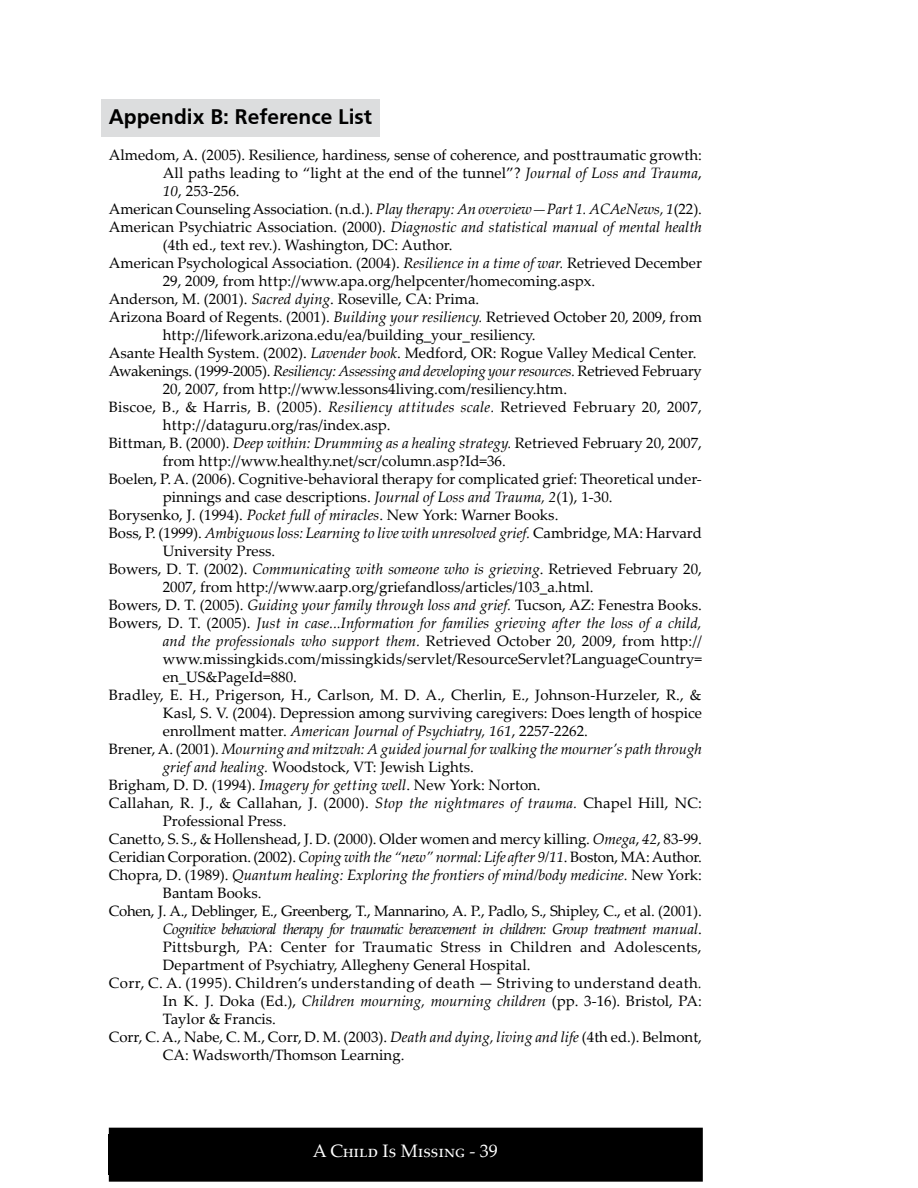
<style>
.page{position:relative;width:918px;height:1188px;background:#fff}
.page>*{position:absolute;margin:0;border:0;box-sizing:border-box;transform-origin:0 0}
.t1{font:700 21px "Frutiger";color:#000}
.t2{font:18px "Palatino Linotype";color:#fff}
.t3{font:15px "Palatino Linotype";color:#000}
.t4{font:italic 15px "Palatino Linotype";letter-spacing:-.005em;color:#000}
.t5{font:15px "Palatino Linotype";letter-spacing:.02em;color:#000}
.t6{font:15px "Palatino Linotype";letter-spacing:-.02em;color:#000}
.t7{font:italic 15px "Palatino Linotype";letter-spacing:-.05em;color:#000}
.t8{font:15px "Palatino Linotype";letter-spacing:.03em;color:#000}
.s1{font-style:italic}
.s2{font-style:normal}
</style>
<div class="page">
<div style="left:109px;top:1128px;width:594px;height:54px;border:18px solid #000"></div>
<div style="left:108px;top:1134px;width:594px;height:40px;background:#000"></div>
<div style="left:101px;top:99px;width:278px;height:38px;background:#dcddde"></div>
<h1 class="t1" style="left:109px;top:104px;width:265px">Appendix B: Reference List</h1>
<p class="t3" style="left:109px;top:144px;width:595px">Almedom, A. (2005). Resilience, hardiness, sense of coherence, and posttraumatic growth:</p>
<p class="t3" style="left:163px;top:162px;width:541px">All paths leading to “light at the end of the tunnel”? <span class="s1">Journal of Loss and Trauma</span>,</p>
<p class="t3" style="left:163px;top:180px;width:78px"><span class="s1">10</span>, 253-256.</p>
<p class="t3" style="left:109px;top:198px;width:595px">American Counseling Association. (n.d.). <span class="s1">Play therapy: An overview—Part 1. ACAeNews, 1</span>(22).</p>
<p class="t4" style="left:109px;top:216px;width:595px"><span class="s2">American Psychiatric Association. (2000).</span> Diagnostic and statistical manual of mental health</p>
<p class="t3" style="left:163px;top:234px;width:291px">(4th ed., text rev.). Washington, DC: Author.</p>
<p class="t3" style="left:109px;top:252px;width:595px">American Psychological Association. (2004). <span class="s1">Resilience in a time of war.</span> Retrieved December</p>
<p class="t3" style="left:163px;top:270px;width:434px">29, 2009, from http://www.apa.org/helpcenter/homecoming.aspx.</p>
<p class="t3" style="left:109px;top:288px;width:372px">Anderson, M. (2001). <span class="s1">Sacred dying</span>. Roseville, CA: Prima.</p>
<p class="t3" style="left:109px;top:306px;width:595px">Arizona Board of Regents. (2001). <span class="s1">Building your resiliency.</span> Retrieved October 20, 2009, from</p>
<p class="t3" style="left:163px;top:324px;width:374px">http://lifework.arizona.edu/ea/building_your_resiliency.</p>
<p class="t3" style="left:109px;top:342px;width:589px">Asante Health System. (2002). <span class="s1">Lavender book</span>. Medford, OR: Rogue Valley Medical Center.</p>
<p class="t4" style="left:109px;top:360px;width:595px"><span class="s2">Awakenings. (1999-2005).</span> Resiliency: Assessing and developing your resources. <span class="s2">Retrieved February</span></p>
<p class="t3" style="left:163px;top:378px;width:406px">20, 2007, from http://www.lessons4living.com/resiliency.htm.</p>
<p class="t5" style="left:109px;top:396px;width:595px">Biscoe, B., &amp; Harris, B. (2005). <span class="s1">Resiliency attitudes scale.</span> Retrieved February 20, 2007,</p>
<p class="t3" style="left:163px;top:414px;width:229px">http://dataguru.org/ras/index.asp.</p>
<p class="t3" style="left:109px;top:432px;width:595px">Bittman, B. (2000). <span class="s1">Deep within: Drumming as a healing strategy.</span> Retrieved February 20, 2007,</p>
<p class="t3" style="left:163px;top:450px;width:344px">from http://www.healthy.net/scr/column.asp?Id=36.</p>
<p class="t3" style="left:109px;top:468px;width:595px">Boelen, P. A. (2006). Cognitive-behavioral therapy for complicated grief: Theoretical under-</p>
<p class="t3" style="left:163px;top:486px;width:451px">pinnings and case descriptions. <span class="s1">Journal of Loss and Trauma, 2</span>(1), 1-30.</p>
<p class="t3" style="left:109px;top:504px;width:451px">Borysenko, J. (1994). <span class="s1">Pocket full of miracles</span>. New York: Warner Books.</p>
<p class="t4" style="left:109px;top:522px;width:595px"><span class="s2">Boss, P. (1999).</span> Ambiguous loss: Learning to live with unresolved grief. <span class="s2">Cambridge, MA: Harvard</span></p>
<p class="t3" style="left:163px;top:540px;width:114px">University Press.</p>
<p class="t3" style="left:109px;top:558px;width:595px">Bowers, D. T. (2002). <span class="s1">Communicating with someone who is grieving</span>. Retrieved February 20,</p>
<p class="t3" style="left:163px;top:576px;width:432px">2007, from http://www.aarp.org/griefandloss/articles/103_a.html.</p>
<p class="t3" style="left:109px;top:594px;width:595px">Bowers, D. T. (2005). <span class="s1">Guiding your family through loss and grief.</span> Tucson, AZ: Fenestra Books.</p>
<p class="t4" style="left:109px;top:612px;width:594px"><span class="s2">Bowers, D. T. (2005).</span> Just in case...Information for families grieving after the loss of a child,</p>
<p class="t3" style="left:163px;top:630px;width:541px"><span class="s1">and the professionals who support them.</span> Retrieved October 20, 2009, from http://</p>
<p class="t3" style="left:163px;top:648px;width:541px">www.missingkids.com/missingkids/servlet/ResourceServlet?LanguageCountry=</p>
<p class="t3" style="left:163px;top:666px;width:136px">en_US&amp;PageId=880.</p>
<p class="t3" style="left:109px;top:684px;width:594px">Bradley, E. H., Prigerson, H., Carlson, M. D. A., Cherlin, E., Johnson-Hurzeler, R., &amp;</p>
<p class="t3" style="left:163px;top:702px;width:541px">Kasl, S. V. (2004). Depression among surviving caregivers: Does length of hospice</p>
<p class="t4" style="left:163px;top:720px;width:427px"><span class="s2">enrollment matter.</span> American Journal of Psychiatry, 161<span class="s2">, 2257-2262.</span></p>
<p class="t4" style="left:109px;top:738px;width:595px"><span class="s2">Brener, A. (2001).</span> Mourning and mitzvah: A guided journal for walking the mourner’s path through</p>
<p class="t3" style="left:163px;top:756px;width:313px"><span class="s1">grief and healing.</span> Woodstock, VT: Jewish Lights.</p>
<p class="t3" style="left:109px;top:774px;width:433px">Brigham, D. D. (1994). <span class="s1">Imagery for getting well</span>. New York: Norton.</p>
<p class="t3" style="left:109px;top:792px;width:595px">Callahan, R. J., &amp; Callahan, J. (2000). <span class="s1">Stop the nightmares of trauma.</span> Chapel Hill, NC:</p>
<p class="t3" style="left:163px;top:810px;width:125px">Professional Press.</p>
<p class="t3" style="left:109px;top:828px;width:595px">Canetto, S. S., &amp; Hollenshead, J. D. (2000). Older women and mercy killing. <span class="s1">Omega</span>, <span class="s1">42</span>, 83-99.</p>
<p class="t3" style="left:109px;top:846px;width:595px">Ceridian Corporation. (2002). <span class="s1">Coping with the “new” normal: Life after 9/11</span>. Boston, MA: Author.</p>
<p class="t4" style="left:109px;top:864px;width:595px"><span class="s2">Chopra, D. (1989).</span> Quantum healing: Exploring the frontiers of mind/body medicine. <span class="s2">New York:</span></p>
<p class="t3" style="left:163px;top:882px;width:100px">Bantam Books.</p>
<p class="t6" style="left:109px;top:900px;width:595px">Cohen, J. A., Deblinger, E., Greenberg, T., Mannarino, A. P., Padlo, S., Shipley, C., et al. (2001).</p>
<p class="t7" style="left:163px;top:918px;width:541px">Cognitive behavioral therapy for traumatic bereavement in children: Group treatment manual<span class="s2">.</span></p>
<p class="t5" style="left:163px;top:936px;width:540px">Pittsburgh, PA: Center for Traumatic Stress in Children and Adolescents,</p>
<p class="t3" style="left:163px;top:954px;width:369px">Department of Psychiatry, Allegheny General Hospital.</p>
<p class="t8" style="left:109px;top:972px;width:595px">Corr, C. A. (1995). Children’s understanding of death — Striving to understand death<span class="s1">.</span></p>
<p class="t3" style="left:163px;top:990px;width:541px">In K. J. Doka (Ed.), <span class="s1">Children mourning, mourning children</span> (pp. 3-16). Bristol, PA:</p>
<p class="t3" style="left:163px;top:1008px;width:115px">Taylor &amp; Francis.</p>
<p class="t3" style="left:109px;top:1026px;width:595px">Corr, C. A., Nabe, C. M., Corr, D. M. (2003). <span class="s1">Death and dying, living and life</span> (4th ed.). Belmont,</p>
<p class="t3" style="left:163px;top:1044px;width:243px">CA: Wadsworth/Thomson Learning.</p>
<p class="t2" style="left:313px;top:1138px;width:187px">A Child Is Missing - 39</p>
</div>
